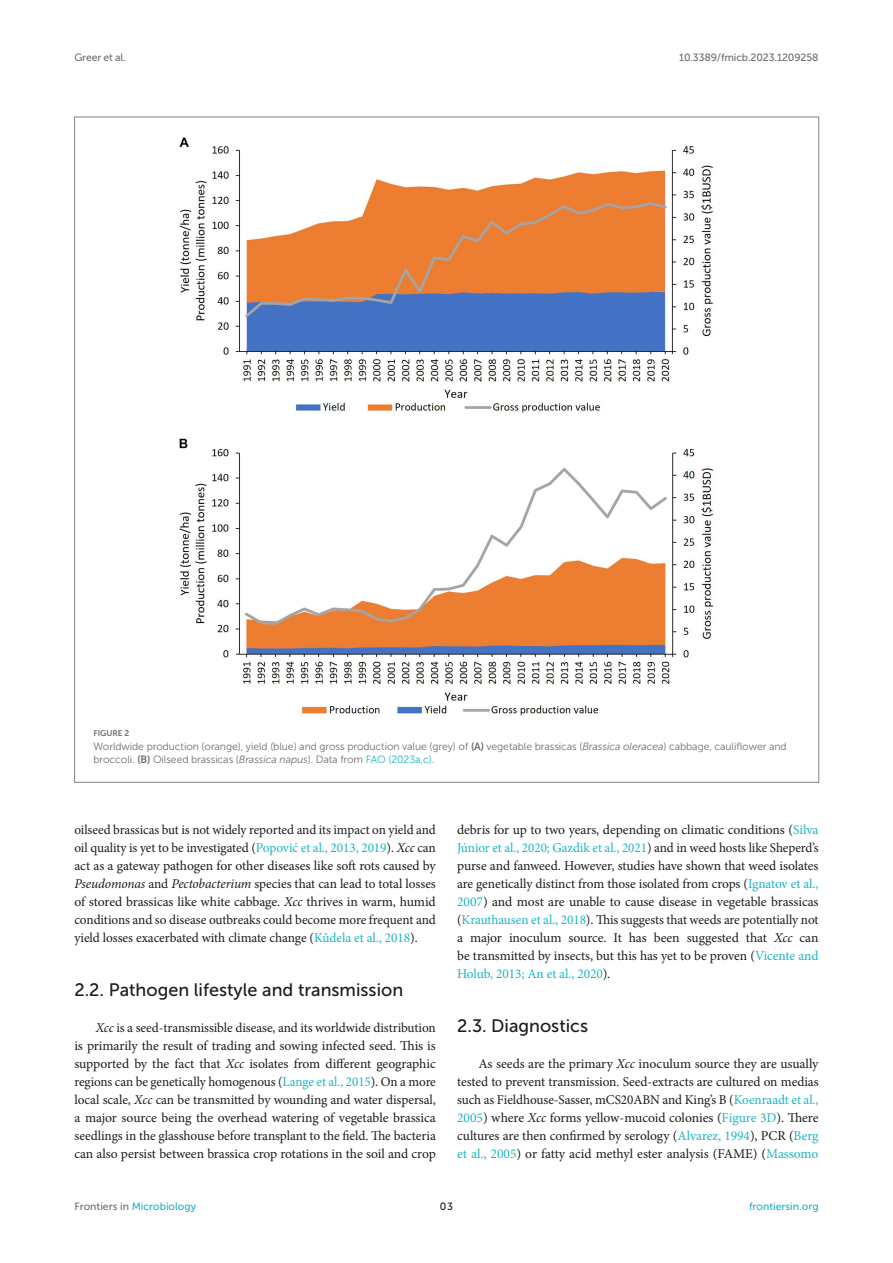
<style>
.page{position:relative;width:893px;height:1263px;background:#fff}
.page>*{position:absolute;margin:0;border:0;box-sizing:border-box;transform-origin:0 0}
.HEAD_2{font:18px "Museo Sans 500";color:#1b1c1b}
.TEXT_FLUSH{font:13.5px/18px "Minion Pro";letter-spacing:-.005em;color:#1b1c1b;text-align:justify}
.TEXT{font:13.5px/18px "Minion Pro";letter-spacing:-.005em;color:#1b1c1b;text-align:justify}
.FIG_LEG{font:10.5px/13.5px "Museo Sans 300";letter-spacing:-.01em;color:#706f70}
.t1{font:10.5px "Museo Sans 500";color:#1db5c3}
.t2{font:10.5px "Museo Sans 500";letter-spacing:-.015em;color:#706f70}
.t3{font:10.5px "Museo Sans 500";color:#1b1c1b}
.FIG_HD{font:8.25px "Museo Sans 700";letter-spacing:-.01em;color:#706f70}
.s1{font-family:"Museo Sans 700"}
.s2{font-style:italic}
.s3{color:#1db5c3}
.s4{color:#706f70}
</style>
<div class="page">
<img style="left:179px;top:137px;width:535px;height:579px">
<p class="t2" style="left:74px;top:51px;width:53px">Greer et al.</p>
<p class="t2" style="left:679px;top:51px;width:141px">10.3389/fmicb.2023.1209258</p>
<p class="FIG_HD" style="left:94px;top:729px;width:37px">FIGURE 2</p>
<p class="FIG_LEG" style="left:94px;top:739px;width:695px">Worldwide production (orange), yield (blue) and gross production value (grey) of <span class="s1">(A)</span> vegetable brassicas (<span class="s2">Brassica oleracea</span>) cabbage, cauliflower and broccoli. <span class="s1">(B)</span> Oilseed brassicas (<span class="s2">Brassica napus</span>). Data from <span class="s3">FAO (2023a,c)</span>.</p>
<p class="TEXT" style="left:74px;top:821px;width:363px">oilseed brassicas but is not widely reported and its impact on yield and oil quality is yet to be investigated (<span class="s3">Popović et al., 2013, 2019</span>). <span class="s2">Xcc</span> can act as a gateway pathogen for other diseases like soft rots caused by <span class="s2">Pseudomonas</span> and <span class="s2">Pectobacterium</span> species that can lead to total losses of stored brassicas like white cabbage. <span class="s2">Xcc</span> thrives in warm, humid conditions and so disease outbreaks could become more frequent and yield losses exacerbated with climate change (<span class="s3">Kůdela et al., 2018</span>).</p>
<p class="HEAD_2" style="left:74px;top:980px;width:330px">2.2. Pathogen lifestyle and transmission</p>
<p class="TEXT_FLUSH" style="left:74px;top:1019px;width:363px;text-indent:21px"><span class="s2">Xcc</span> is a seed-transmissible disease, and its worldwide distribution is primarily the result of trading and sowing infected seed. This is supported by the fact that <span class="s2">Xcc</span> isolates from different geographic regions can be genetically homogenous (<span class="s3">Lange et al., 2015</span>). On a more local scale, <span class="s2">Xcc</span> can be transmitted by wounding and water dispersal, a major source being the overhead watering of vegetable brassica seedlings in the glasshouse before transplant to the field. The bacteria can also persist between brassica crop rotations in the soil and crop</p>
<p class="TEXT_FLUSH" style="left:457px;top:821px;width:363px">debris for up to two years, depending on climatic conditions (<span class="s3">Silva Júnior et al., 2020; Gazdik et al., 2021</span>) and in weed hosts like Sheperd’s purse and fanweed. However, studies have shown that weed isolates are genetically distinct from those isolated from crops (<span class="s3">Ignatov et al., 2007</span>) and most are unable to cause disease in vegetable brassicas (<span class="s3">Krauthausen et al., 2018</span>). This suggests that weeds are potentially not a major inoculum source. It has been suggested that <span class="s2">Xcc</span> can be transmitted by insects, but this has yet to be proven (<span class="s3">Vicente and Holub, 2013; An et al., 2020</span>).</p>
<p class="HEAD_2" style="left:457px;top:1016px;width:133px">2.3. Diagnostics</p>
<p class="TEXT_FLUSH" style="left:457px;top:1055px;width:363px;text-indent:21px">As seeds are the primary <span class="s2">Xcc</span> inoculum source they are usually tested to prevent transmission. Seed-extracts are cultured on medias such as Fieldhouse-Sasser, mCS20ABN and King’s B (<span class="s3">Koenraadt et al., 2005</span>) where <span class="s2">Xcc</span> forms yellow-mucoid colonies (<span class="s3">Figure 3D</span>). There cultures are then confirmed by serology (<span class="s3">Alvarez, 1994</span>), PCR (<span class="s3">Berg et al., 2005</span>) or fatty acid methyl ester analysis (FAME) (<span class="s3">Massomo</span></p>
<p class="t1" style="left:74px;top:1200px;width:123px"><span class="s4">Frontiers in</span> Microbiology</p>
<p class="t3" style="left:440px;top:1200px;width:15px">03</p>
<p class="t1" style="left:749px;top:1200px;width:71px">frontiersin.org</p>
</div>
